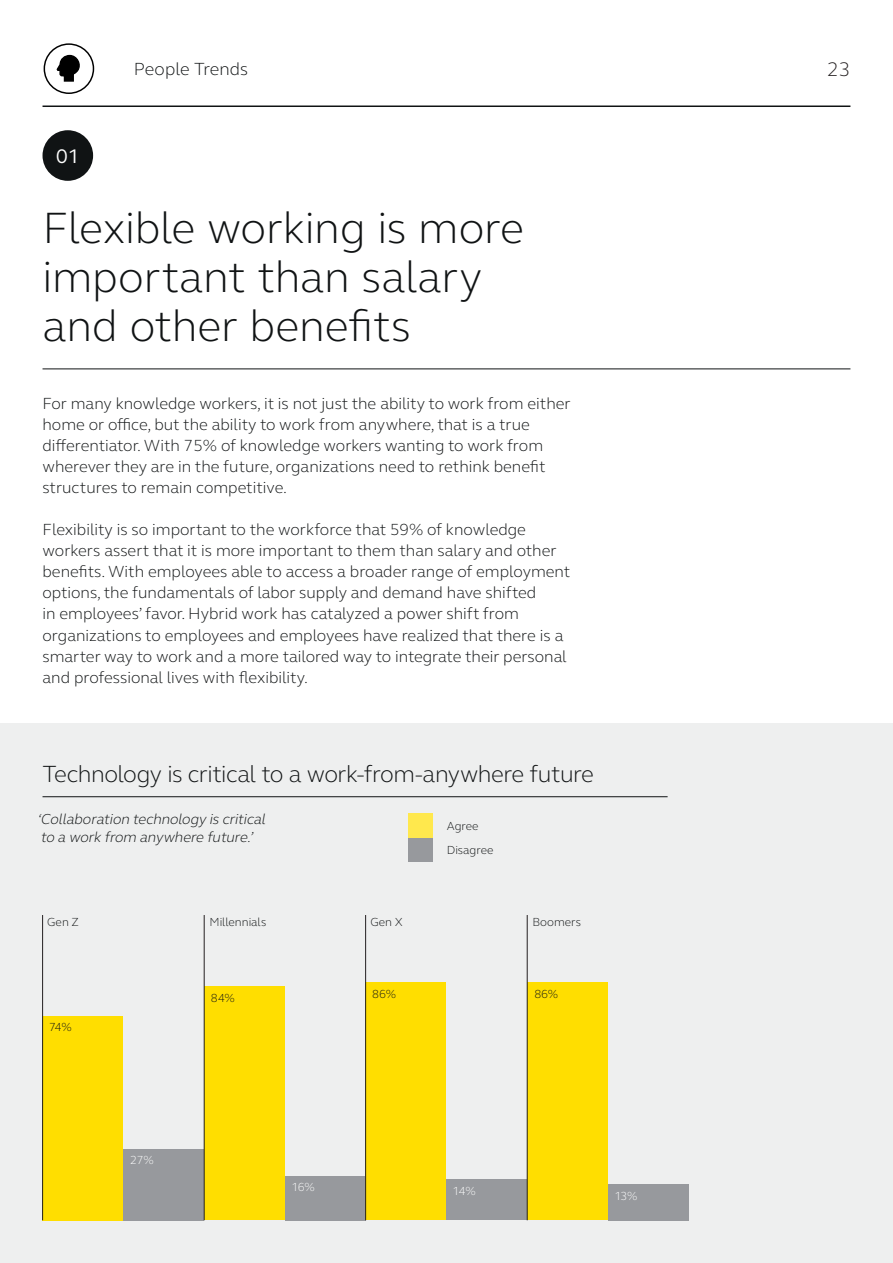
<style>
.page{position:relative;width:893px;height:1263px;background:#fff}
.page>*{position:absolute;margin:0;border:0;box-sizing:border-box;transform-origin:0 0}
.t1{font:300 45px/49.1px "GN Elliot";color:#101314}
.t2{font:300 24px "GN Elliot";letter-spacing:-.02em;color:#101314}
.t3{font:20.1px "GN Elliot";color:#fff}
.t4{font:300 20.1px "GN Elliot";color:#231f20}
.t5{font:300 18px "GN Elliot";color:#101314}
.t6{font:300 16.5px/21px "GN Elliot";color:#101314}
.t7{font:italic 300 14.85px/17.9px "GN Elliot";color:#101314}
.t8{font:300 12px "GN Elliot";color:#101314}
.t9{font:300 12px "GN Elliot";letter-spacing:-.05em;color:#fff}
</style>
<div class="page">
<div style="left:44px;top:43px;width:50px;height:51px;border:1px solid #000;border-radius:50%"></div>
<svg style="left:56px;top:54px;width:24px;height:28px"></svg>
<hr style="left:43px;top:369px;width:807px;height:1px;background:#101314">
<div style="left:43px;top:130px;width:50px;height:51px;background:#101314;border-radius:50%"></div>
<hr style="left:43px;top:105px;width:807px;height:2px;background:#101314">
<div style="left:0;top:723px;width:893px;height:540px;background:#eeefef"></div>
<hr style="left:43px;top:796px;width:625px;height:1px;background:#101314">
<div style="left:408px;top:837px;width:25px;height:25px;background:#97999d"></div>
<div style="left:43px;top:1016px;width:80px;height:204px;background:#ffde00"></div>
<div style="left:123px;top:1149px;width:81px;height:71px;background:#97999d"></div>
<div style="left:285px;top:1176px;width:81px;height:44px;background:#97999d"></div>
<div style="left:446px;top:1180px;width:81px;height:40px;background:#97999d"></div>
<div style="left:365px;top:982px;width:81px;height:238px;background:#ffde00"></div>
<div style="left:527px;top:982px;width:81px;height:238px;background:#ffde00"></div>
<div style="left:608px;top:1184px;width:81px;height:36px;background:#97999d"></div>
<div style="left:408px;top:813px;width:25px;height:24px;background:#ffe84d"></div>
<div style="left:204px;top:986px;width:81px;height:234px;background:#ffde00"></div>
<hr style="left:42px;top:915px;width:1px;height:305px;background:#231f20">
<hr style="left:204px;top:915px;width:1px;height:305px;background:#231f20">
<hr style="left:365px;top:915px;width:1px;height:305px;background:#231f20">
<hr style="left:527px;top:915px;width:1px;height:305px;background:#231f20">
<p class="t3" style="left:56px;top:143px;width:25px">01</p>
<p class="t5" style="left:134px;top:57px;width:116px">People Trends</p>
<h1 class="t1" style="left:43px;top:201px;width:483px">Flexible working is more important than salary and other benefits</h1>
<p class="t6" style="left:43px;top:393px;width:530px">For many knowledge workers, it is not just the ability to work from either home or office, but the ability to work from anywhere, that is a true differentiator. With 75% of knowledge workers wanting to work from wherever they are in the future, organizations need to rethink benefit structures to remain competitive.</p>
<p class="t6" style="left:43px;top:519px;width:529px">Flexibility is so important to the workforce that 59% of knowledge workers assert that it is more important to them than salary and other benefits. With employees able to access a broader range of employment options, the fundamentals of labor supply and demand have shifted<br>in employees’ favor. Hybrid work has catalyzed a power shift from organizations to employees and employees have realized that there is a smarter way to work and a more tailored way to integrate their personal and professional lives with flexibility.</p>
<h2 class="t2" style="left:43px;top:758px;width:553px">Technology is critical to a work-from-anywhere future</h2>
<p class="t7" style="left:37px;top:810px;width:233px">‘Collaboration technology iscritical to a work from anywhere future.’</p>
<p class="t8" style="left:447px;top:842px;width:48px">Disagree</p>
<p class="t8" style="left:447px;top:817px;width:33px">Agree</p>
<p class="t8" style="left:47px;top:914px;width:33px">Gen Z</p>
<p class="t8" style="left:210px;top:914px;width:58px">Millennials</p>
<p class="t8" style="left:370px;top:914px;width:34px">Gen X</p>
<p class="t8" style="left:532px;top:914px;width:50px">Boomers</p>
<p class="t8" style="left:49px;top:1019px;width:24px">74%</p>
<p class="t8" style="left:211px;top:990px;width:25px">84%</p>
<p class="t8" style="left:372px;top:985px;width:26px">86%</p>
<p class="t8" style="left:534px;top:985px;width:26px">86%</p>
<p class="t9" style="left:130px;top:1152px;width:25px">27%</p>
<p class="t9" style="left:291px;top:1179px;width:25px">16%</p>
<p class="t9" style="left:453px;top:1183px;width:25px">14%</p>
<p class="t9" style="left:614px;top:1187px;width:25px">13%</p>
<p class="t4" style="left:827px;top:56px;width:25px">23</p>
</div>
